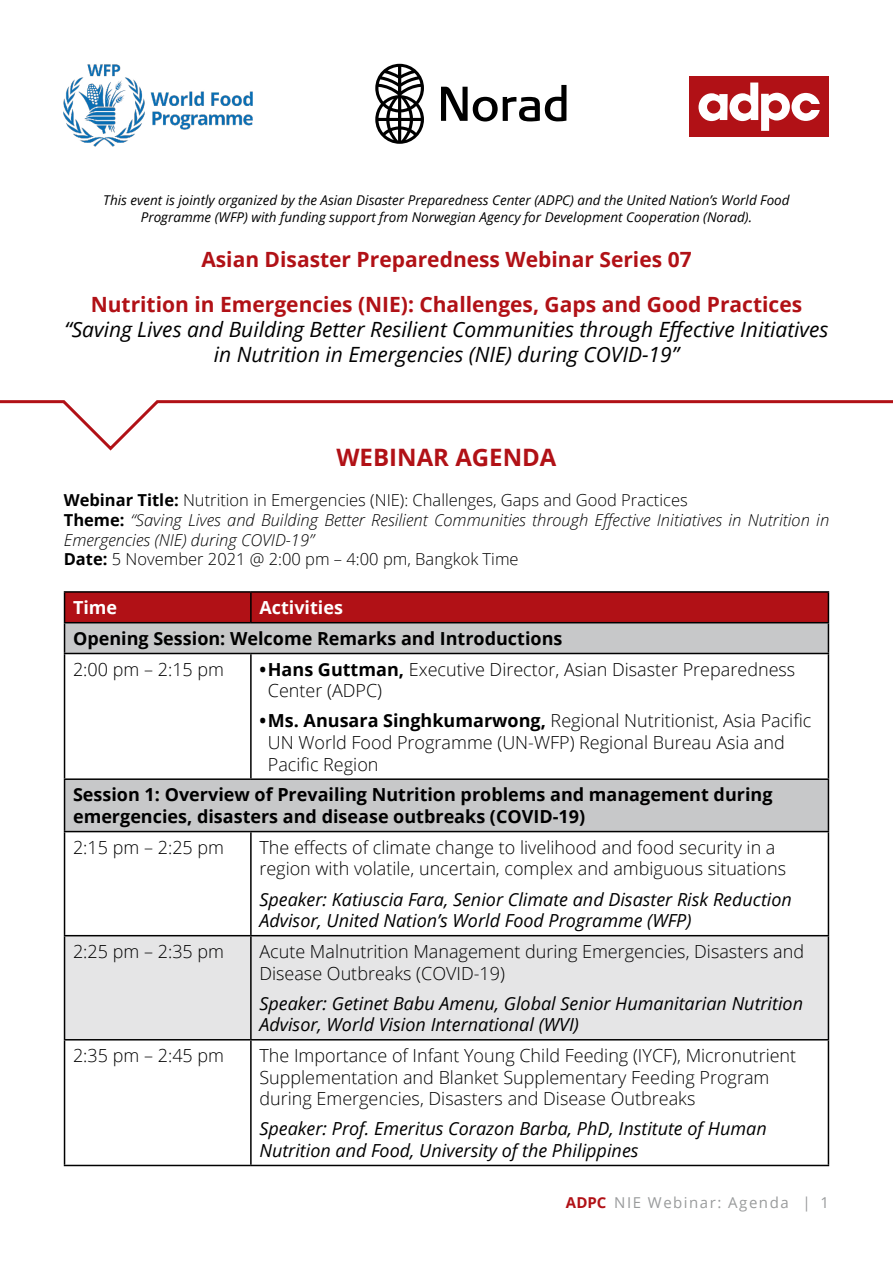
<style>
.page{position:relative;width:893px;height:1263px;background:#fff}
.page>*{position:absolute;margin:0;border:0;box-sizing:border-box;transform-origin:0 0}
.t1{font:700 24px "Open Sans";color:#b11116}
.t2{font:italic 21px/25.2px "Open Sans";color:#000;text-align:center}
.t3{font:700 21px/45px "Open Sans";color:#b11116;text-align:center}
.t4{font:300 18px/21.6px "Open Sans";color:#000}
.t5{font:italic 18px/21.6px "Open Sans";color:#000}
.t6{font:700 18px/21.6px "Open Sans";color:#000}
.t7{font:700 18px "Open Sans";color:#fff}
.t8{font:italic 300 16.5px/19.8px "Open Sans";color:#000}
.t9{font:15px "Open Sans";letter-spacing:.1em;color:#999b9c}
.t10{font:italic 13.5px/16.2px "Open Sans";color:#000;text-align:center}
.s1{font-weight:700;font-style:normal}
.s2{font-style:normal}
.s3{font-weight:700}
.s4{font-weight:700;color:#b11116}
</style>
<div class="page">
<svg style="left:441px;top:85px;width:125px;height:37px"></svg>
<svg style="left:375px;top:64px;width:49px;height:80px"></svg>
<div style="left:689px;top:76px;width:140px;height:60px;background:#b11116"></div>
<svg style="left:698px;top:83px;width:122px;height:48px"></svg>
<img style="left:64px;top:64px;width:188px;height:83px">
<svg style="left:65px;top:623px;width:763px;height:208px"></svg>
<div style="left:65px;top:936px;width:763px;height:103px;background:#e5e5e6"></div>
<hr style="left:64px;top:591px;width:187px;height:2px;background:#000">
<hr style="left:251px;top:591px;width:578px;height:2px;background:#000">
<div style="left:64px;top:592px;width:765px;height:30px;background:#b11116"></div>
<hr style="left:64px;top:622px;width:187px;height:1px;background:#000">
<hr style="left:64px;top:623px;width:1px;height:30px;background:#000">
<hr style="left:251px;top:622px;width:578px;height:1px;background:#000">
<hr style="left:828px;top:623px;width:1px;height:30px;background:#000">
<hr style="left:64px;top:653px;width:187px;height:1px;background:#000">
<hr style="left:64px;top:654px;width:1px;height:124px;background:#000">
<hr style="left:251px;top:653px;width:578px;height:1px;background:#000">
<hr style="left:250px;top:654px;width:2px;height:124px;background:#000">
<hr style="left:828px;top:654px;width:1px;height:124px;background:#000">
<hr style="left:64px;top:832px;width:1px;height:103px;background:#000">
<hr style="left:250px;top:832px;width:2px;height:103px;background:#000">
<hr style="left:828px;top:832px;width:1px;height:103px;background:#000">
<hr style="left:64px;top:935px;width:187px;height:1px;background:#000">
<hr style="left:64px;top:936px;width:1px;height:103px;background:#000">
<hr style="left:251px;top:935px;width:578px;height:1px;background:#000">
<hr style="left:250px;top:936px;width:2px;height:103px;background:#000">
<hr style="left:828px;top:936px;width:1px;height:103px;background:#000">
<hr style="left:64px;top:1039px;width:187px;height:1px;background:#000">
<hr style="left:64px;top:1040px;width:1px;height:125px;background:#000">
<hr style="left:251px;top:1039px;width:578px;height:1px;background:#000">
<hr style="left:250px;top:1040px;width:2px;height:125px;background:#000">
<hr style="left:828px;top:1040px;width:1px;height:125px;background:#000">
<hr style="left:64px;top:778px;width:187px;height:2px;background:#000">
<hr style="left:64px;top:780px;width:1px;height:51px;background:#000">
<hr style="left:251px;top:778px;width:578px;height:2px;background:#000">
<hr style="left:828px;top:780px;width:1px;height:51px;background:#000">
<hr style="left:64px;top:831px;width:187px;height:1px;background:#000">
<hr style="left:251px;top:831px;width:578px;height:1px;background:#000">
<hr style="left:64px;top:1165px;width:187px;height:1px;background:#000">
<hr style="left:251px;top:1165px;width:578px;height:1px;background:#000">
<svg style="left:0;top:400px;width:893px;height:51px"></svg>
<p class="t10" style="left:103px;top:192px;width:688px">This event is jointly organized by the Asian Disaster Preparedness Center (ADPC) and the United Nation’s World Food<br>Programme (WFP) with funding support from Norwegian Agency for Development Cooperation (Norad).</p>
<p class="t3" style="left:91px;top:236px;width:713px">Asian Disaster Preparedness Webinar Series 07<br>Nutrition in Emergencies (NIE): Challenges, Gaps and Good Practices</p>
<p class="t2" style="left:64px;top:316px;width:766px">“Saving Lives and Building Better Resilient Communities through Effective Initiatives in Nutrition in Emergencies (NIE) during COVID-19”</p>
<h1 class="t1" style="left:336px;top:441px;width:222px">WEBINAR AGENDA</h1>
<p class="t8" style="left:64px;top:489px;width:767px"><span class="s1">Webinar Title:</span> <span class="s2">Nutrition in Emergencies (NIE): Challenges, Gaps and Good Practices<br></span><span class="s1">Theme:</span> “Saving Lives and Building Better Resilient Communities through Effective Initiatives in Nutrition in Emergencies (NIE) during COVID-19”<br><span class="s1">Date:</span> <span class="s2">5 November 2021 @ 2:00 pm – 4:00 pm, Bangkok Time</span></p>
<p class="t7" style="left:73px;top:595px;width:46px">Time</p>
<p class="t7" style="left:259px;top:595px;width:85px">Activities</p>
<p class="t6" style="left:73px;top:627px;width:491px">Opening Session: Welcome Remarks and Introductions</p>
<p class="t4" style="left:73px;top:658px;width:153px">2:00 pm – 2:15 pm</p>
<p class="t4" style="left:268px;top:658px;width:529px;text-indent:-8px"><span class="s3">•Hans Guttman,</span> Executive Director, Asian Disaster Preparedness<br>Center (ADPC)</p>
<p class="t4" style="left:268px;top:710px;width:545px;text-indent:-8px"><span class="s3">•Ms. Anusara Singhkumarwong,</span> Regional Nutritionist, Asia Pacific<br>UN World Food Programme (UN-WFP) Regional Bureau Asia and<br>Pacific Region</p>
<p class="t6" style="left:73px;top:784px;width:701px">Session 1: Overview of Prevailing Nutrition problems and management during emergencies, disasters and disease outbreaks (COVID-19)</p>
<p class="t4" style="left:73px;top:836px;width:153px">2:15 pm – 2:25 pm</p>
<p class="t4" style="left:259px;top:836px;width:528px">The effects of climate change to livelihood and food security in a region with volatile, uncertain, complex and ambiguous situations</p>
<p class="t5" style="left:259px;top:888px;width:534px">Speaker: Katiuscia Fara, Senior Climate and Disaster Risk Reduction<br>Advisor, United Nation’s World Food Programme (WFP)</p>
<p class="t4" style="left:73px;top:940px;width:153px">2:25 pm – 2:35 pm</p>
<p class="t4" style="left:259px;top:940px;width:546px">Acute Malnutrition Management during Emergencies, Disasters and<br>Disease Outbreaks (COVID-19)</p>
<p class="t5" style="left:259px;top:992px;width:545px">Speaker: Getinet Babu Amenu, Global Senior Humanitarian Nutrition<br>Advisor, World Vision International (WVI)</p>
<p class="t4" style="left:73px;top:1044px;width:153px">2:35 pm – 2:45 pm</p>
<p class="t4" style="left:259px;top:1044px;width:538px">The Importance of Infant Young Child Feeding (IYCF), Micronutrient<br>Supplementation and Blanket Supplementary Feeding Program during Emergencies, Disasters and Disease Outbreaks</p>
<p class="t5" style="left:259px;top:1117px;width:509px">Speaker: Prof. Emeritus Corazon Barba, PhD, Institute of Human<br>Nutrition and Food, University of the Philippines</p>
<p class="t9" style="left:566px;top:1192px;width:265px"><span class="s4">ADPC</span> NIE Webinar: Agenda | 1</p>
</div>
